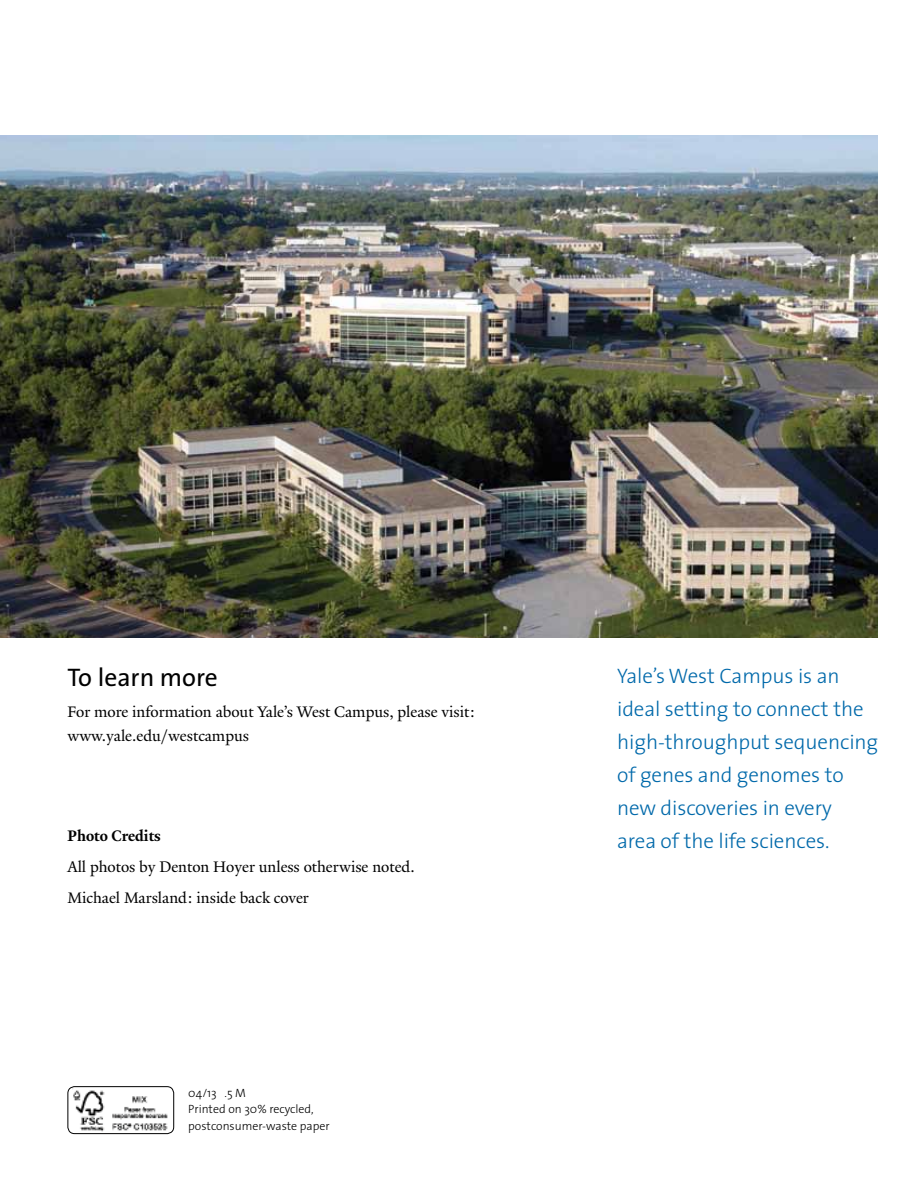
<style>
.page{position:relative;width:918px;height:1188px;background:#fff}
.page>*{position:absolute;margin:0;border:0;box-sizing:border-box;transform-origin:0 0}
.t1{font:25.5px "The Sans";color:#000}
.t2{font:300 21px/33px "The Sans";letter-spacing:-.005em;color:#0069aa}
.t3{font:16.5px/30.8px "Yale Design";color:#000}
.t4{font:700 16.5px "Yale Design";color:#000}
.t5{font:300 12px/16.5px "The Sans";color:#000}
</style>
<div class="page">
<img style="left:0;top:135px;width:877px;height:502px">
<img style="left:73px;top:1090px;width:95px;height:42px">
<div style="left:68px;top:1086px;width:106px;height:48px;border:1px solid #000;border-radius:7px"></div>
<h1 class="t1" style="left:68px;top:656px;width:152px">To learn more</h1>
<p class="t3" style="left:68px;top:700px;width:409px;line-height:24px">For more information about Yale’s West Campus, please visit: www.yale.edu/westcampus</p>
<p class="t4" style="left:68px;top:826px;width:95px">Photo Credits</p>
<p class="t3" style="left:68px;top:851px;width:349px">All photos by Denton Hoyer unless otherwise noted.<br>Michael Marsland: inside back cover</p>
<p class="t5" style="left:188px;top:1084px;width:143px">04/13 .5 M<br>Printed on 30% recycled, postconsumer-waste paper</p>
<p class="t2" style="left:617px;top:659px;width:263px">Yale’s West Campus is an ideal setting to connect the high-throughput sequencing of genes and genomes to new discoveries in every<br>area of the life sciences.</p>
</div>
